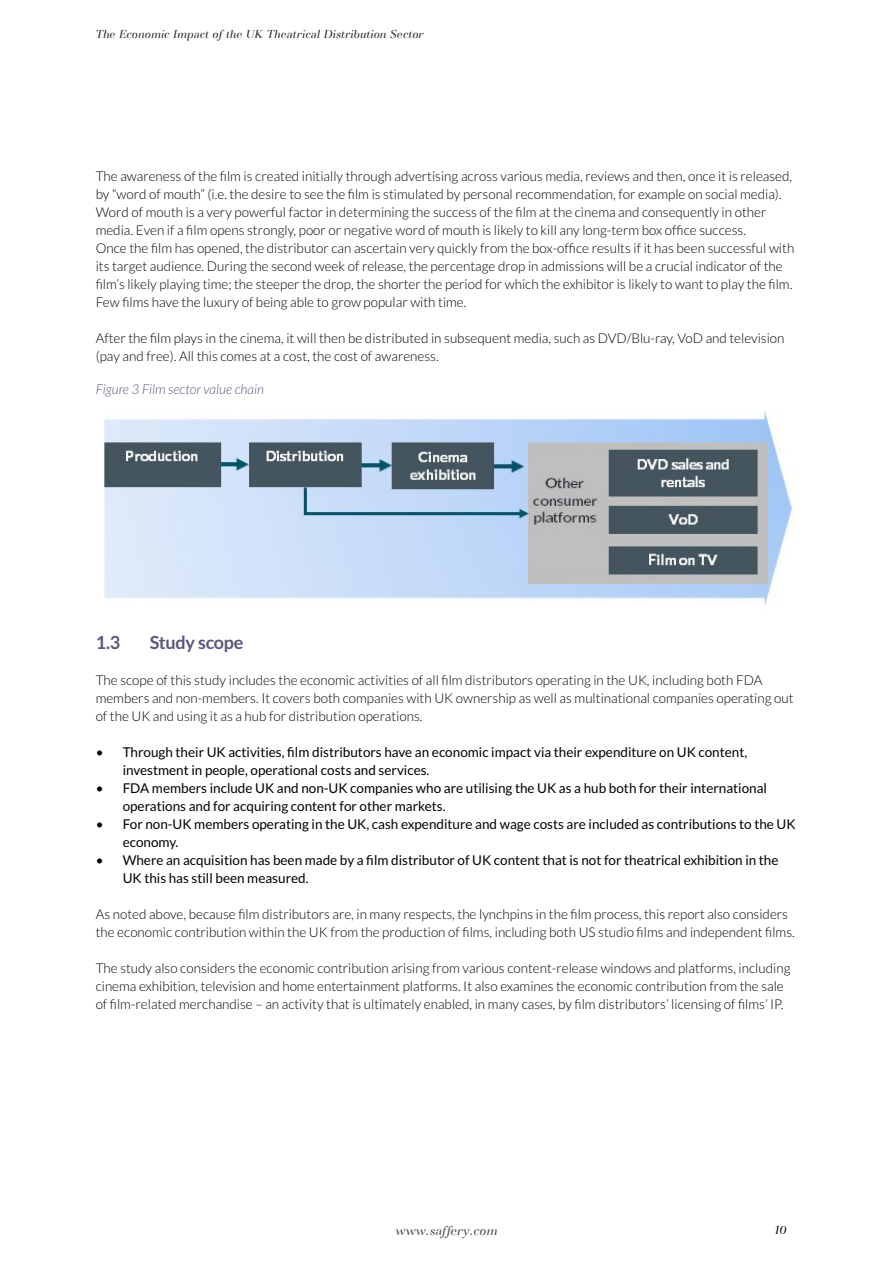
<style>
.page{position:relative;width:893px;height:1263px;background:#fff}
.page>*{position:absolute;margin:0;border:0;box-sizing:border-box;transform-origin:0 0}
.t1{font:700 18px "Lato";letter-spacing:-.015em;color:#5b567f}
.t2{font:300 13.5px/18px "Lato";color:#000}
.t3{font:13.5px/18px "Lato";color:#000}
.t4{font:italic 300 13.5px "Lato";color:#5b567f}
.t5{font:italic 13.5px "Basilia LT";color:#4a4c4d}
.t6{font:italic 12px "Basilia LT";color:#282827}
.t7{font:italic 12px "Basilia LT";color:#000}
</style>
<div class="page">
<img style="left:104px;top:411px;width:693px;height:194px">
<p class="t6" style="left:96px;top:28px;width:329px">The Economic Impact of the UK Theatrical Distribution Sector</p>
<p class="t2" style="left:96px;top:167px;width:700px">The awareness of the film is created initially through advertising across various media, reviews and then, once it is released, by “word of mouth” (i.e. the desire to see the film is stimulated by personal recommendation, for example on social media).<br>Word of mouth is a very powerful factor in determining the success of the film at the cinema and consequently in other media. Even if a film opens strongly, poor or negative word of mouth is likely to kill any long-term box office success.<br>Once the film has opened, the distributor can ascertain very quickly from the box-office results if it has been successful with its target audience. During the second week of release, the percentage drop in admissions will be a crucial indicator of the film’s likely playing time; the steeper the drop, the shorter the period for which the exhibitor is likely to want to play the film.<br>Few films have the luxury of being able to grow popular with time.</p>
<p class="t2" style="left:96px;top:329px;width:690px">After the film plays in the cinema, it will then be distributed in subsequent media, such as DVD/Blu-ray, VoD and television (pay and free). All this comes at a cost, the cost of awareness.</p>
<p class="t4" style="left:96px;top:381px;width:170px">Figure 3 Film sector value chain</p>
<h1 class="t1" style="left:96px;top:632px;width:26px">1.3</h1>
<h1 class="t1" style="left:150px;top:632px;width:95px">Study scope</h1>
<p class="t2" style="left:96px;top:671px;width:699px">The scope of this study includes the economic activities of all film distributors operating in the UK, including both FDA members and non-members. It covers both companies with UK ownership as well as multinational companies operating out of the UK and using it as a hub for distribution operations.</p>
<p class="t3" style="left:123px;top:743px;width:626px;text-indent:-27px">• Through their UK activities, film distributors have an economic impact via their expenditure on UK content, investment in people, operational costs and services.</p>
<p class="t3" style="left:123px;top:779px;width:646px;text-indent:-27px">• FDA members include UK and non-UK companies who are utilising the UK as a hub both for their international operations and for acquiring content for other markets.</p>
<p class="t3" style="left:123px;top:815px;width:674px;text-indent:-27px">• For non-UK members operating in the UK, cash expenditure and wage costs are included as contributions to the UK economy.</p>
<p class="t3" style="left:123px;top:851px;width:657px;text-indent:-27px">• Where an acquisition has been made by a film distributor of UK content that is not for theatrical exhibition in the<br>UK this has still been measured.</p>
<p class="t2" style="left:96px;top:905px;width:701px">As noted above, because film distributors are, in many respects, the lynchpins in the film process, this report also considers the economic contribution within the UK from the production of films, including both US studio films and independent films.</p>
<p class="t2" style="left:96px;top:959px;width:696px">The study also considers the economic contribution arising from various content-release windows and platforms, including cinema exhibition, television and home entertainment platforms. It also examines the economic contribution from the sale of film-related merchandise – an activity that is ultimately enabled, in many cases, by film distributors’ licensing of films’ IP.</p>
<p class="t5" style="left:395px;top:1223px;width:104px">www.saffery.com</p>
<p class="t7" style="left:774px;top:1223px;width:14px">10</p>
</div>
